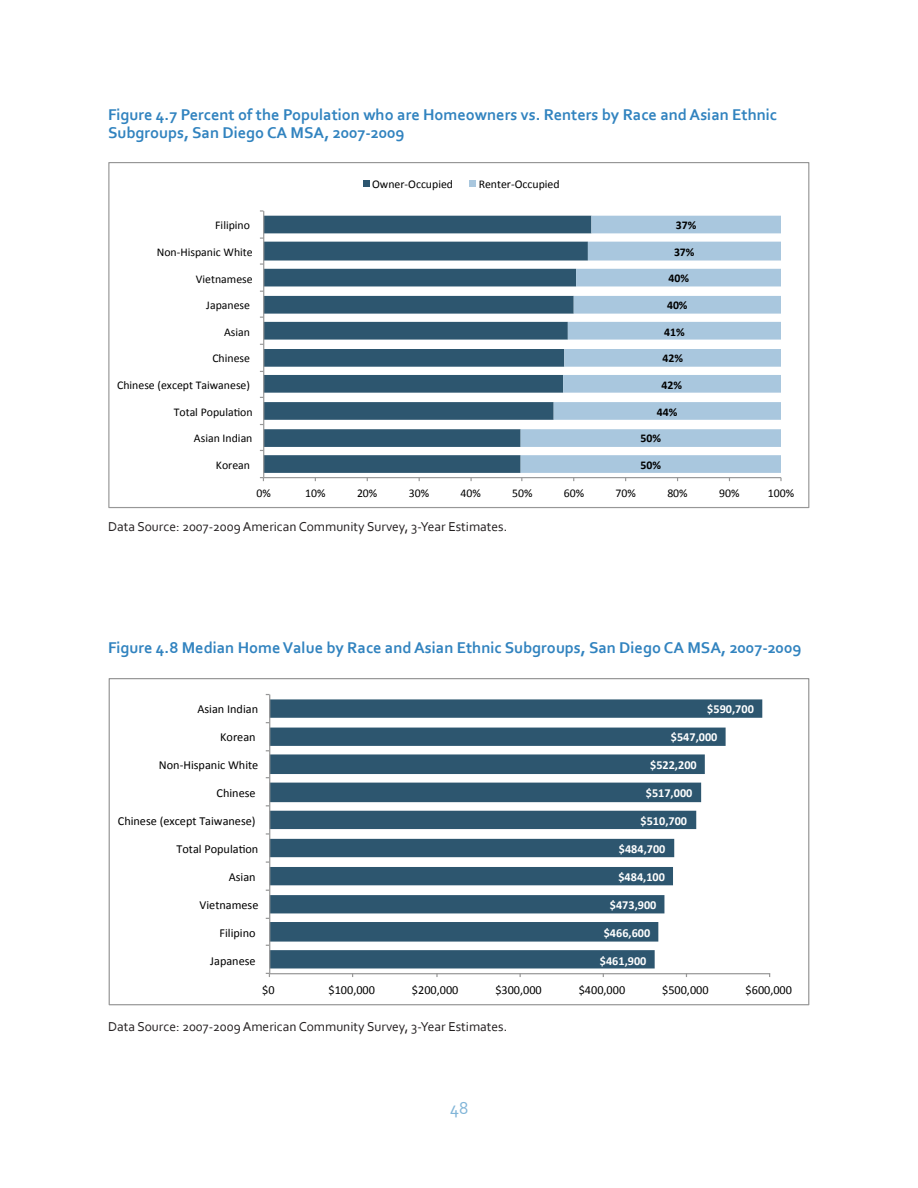
<style>
.page{position:relative;width:918px;height:1188px;background:#fff}
.page>*{position:absolute;margin:0;border:0;box-sizing:border-box;transform-origin:0 0}
.t1{font:18px "Corbel";color:#81b5d8}
.Table_Title{font:700 16.35px/17.9px "Corbel";color:#3183bf}
.Footnote_for_figures{font:13.5px "Corbel";color:#231f20}
.t2{font:12.3px "Calibri";color:#000}
.t3{font:700 12.3px "Calibri";color:#fff}
.t4{font:11.85px "Calibri";color:#000}
.t5{font:700 11.85px "Calibri";color:#000}
</style>
<div class="page">
<svg style="left:264px;top:216px;width:257px;height:257px;fill:#2d566f"></svg>
<svg style="left:521px;top:216px;width:260px;height:257px;fill:#a9c7de"></svg>
<hr style="left:264px;top:477px;width:517px;height:1px;background:#979797">
<hr style="left:263px;top:211px;width:1px;height:267px;background:#979797">
<svg style="left:260px;top:477px;width:4px;height:4px"></svg>
<div style="left:363px;top:181px;width:7px;height:6px;background:#2d566f"></div>
<svg style="left:470px;top:181px;width:6px;height:6px"></svg>
<svg style="left:270px;top:699px;width:492px;height:269px;fill:#2d566f"></svg>
<hr style="left:270px;top:973px;width:500px;height:1px;background:#979797">
<hr style="left:269px;top:695px;width:1px;height:279px;background:#979797">
<p class="Table_Title" style="left:108px;top:105px;width:671px">Figure 4.7 Percent of the Population who are Homeowners vs. Renters by Race and Asian Ethnic<br>Subgroups, San Diego CA MSA, 2007-2009</p>
<p class="t4" style="left:372px;top:177px;width:82px">Owner--‐Occupied</p>
<p class="t4" style="left:479px;top:177px;width:82px">Renter--‐Occupied</p>
<p class="t4" style="left:215px;top:218px;width:36px">Filipino</p>
<p class="t5" style="left:676px;top:218px;width:22px">37%</p>
<p class="t4" style="left:157px;top:244px;width:97px">Non--‐Hispanic White</p>
<p class="t5" style="left:674px;top:244px;width:22px">37%</p>
<p class="t4" style="left:196px;top:271px;width:58px">Vietnamese</p>
<p class="t5" style="left:669px;top:271px;width:22px">40%</p>
<p class="t4" style="left:206px;top:298px;width:45px">Japanese</p>
<p class="t5" style="left:667px;top:298px;width:22px">40%</p>
<p class="t4" style="left:224px;top:324px;width:27px">Asian</p>
<p class="t5" style="left:664px;top:324px;width:22px">41%</p>
<p class="t4" style="left:212px;top:351px;width:39px">Chinese</p>
<p class="t5" style="left:663px;top:351px;width:22px">42%</p>
<p class="t4" style="left:117px;top:378px;width:134px">Chinese (except Taiwanese)</p>
<p class="t5" style="left:662px;top:378px;width:22px">42%</p>
<p class="t4" style="left:174px;top:404px;width:80px">Total Popula&gt;on</p>
<p class="t5" style="left:657px;top:404px;width:22px">44%</p>
<p class="t4" style="left:194px;top:431px;width:60px">Asian Indian</p>
<p class="t5" style="left:640px;top:431px;width:22px">50%</p>
<p class="t4" style="left:216px;top:458px;width:36px">Korean</p>
<p class="t5" style="left:640px;top:458px;width:22px">50%</p>
<p class="t4" style="left:257px;top:486px;width:16px">0%</p>
<p class="t4" style="left:305px;top:486px;width:22px">10%</p>
<p class="t4" style="left:357px;top:486px;width:22px">20%</p>
<p class="t4" style="left:409px;top:486px;width:22px">30%</p>
<p class="t4" style="left:460px;top:486px;width:22px">40%</p>
<p class="t4" style="left:512px;top:486px;width:22px">50%</p>
<p class="t4" style="left:564px;top:486px;width:22px">60%</p>
<p class="t4" style="left:616px;top:486px;width:22px">70%</p>
<p class="t4" style="left:667px;top:486px;width:22px">80%</p>
<p class="t4" style="left:719px;top:486px;width:22px">90%</p>
<p class="t4" style="left:768px;top:486px;width:28px">100%</p>
<p class="Footnote_for_figures" style="left:108px;top:518px;width:401px">Data Source: 2007-2009 American Community Survey, 3-Year Estimates.</p>
<p class="Table_Title" style="left:108px;top:638px;width:695px">Figure 4.8 Median Home Value by Race and Asian Ethnic Subgroups, San Diego CA MSA, 2007-2009</p>
<p class="t2" style="left:197px;top:701px;width:62px">Asian Indian</p>
<p class="t3" style="left:707px;top:701px;width:48px">$590,700</p>
<p class="t2" style="left:220px;top:729px;width:37px">Korean</p>
<p class="t3" style="left:671px;top:729px;width:48px">$547,000</p>
<p class="t2" style="left:159px;top:757px;width:101px">Non--‐Hispanic White</p>
<p class="t3" style="left:650px;top:757px;width:48px">$522,200</p>
<p class="t2" style="left:217px;top:785px;width:41px">Chinese</p>
<p class="t3" style="left:646px;top:785px;width:48px">$517,000</p>
<p class="t2" style="left:118px;top:813px;width:139px">Chinese (except Taiwanese)</p>
<p class="t3" style="left:641px;top:813px;width:48px">$510,700</p>
<p class="t2" style="left:177px;top:841px;width:83px">Total Popula&lt;on</p>
<p class="t3" style="left:619px;top:841px;width:48px">$484,700</p>
<p class="t2" style="left:229px;top:869px;width:28px">Asian</p>
<p class="t3" style="left:618px;top:869px;width:48px">$484,100</p>
<p class="t2" style="left:200px;top:897px;width:60px">Vietnamese</p>
<p class="t3" style="left:610px;top:897px;width:48px">$473,900</p>
<p class="t2" style="left:220px;top:925px;width:38px">Filipino</p>
<p class="t3" style="left:604px;top:925px;width:48px">$466,600</p>
<p class="t2" style="left:210px;top:953px;width:47px">Japanese</p>
<p class="t3" style="left:600px;top:953px;width:48px">$461,900</p>
<p class="t2" style="left:262px;top:982px;width:14px">$0</p>
<p class="t2" style="left:329px;top:982px;width:48px">$100,000</p>
<p class="t2" style="left:412px;top:982px;width:48px">$200,000</p>
<p class="t2" style="left:495px;top:982px;width:48px">$300,000</p>
<p class="t2" style="left:579px;top:982px;width:48px">$400,000</p>
<p class="t2" style="left:662px;top:982px;width:48px">$500,000</p>
<p class="t2" style="left:746px;top:982px;width:48px">$600,000</p>
<p class="Footnote_for_figures" style="left:108px;top:1018px;width:401px">Data Source: 2007-2009 American Community Survey, 3-Year Estimates.</p>
<p class="t1" style="left:450px;top:1097px;width:20px">48</p>
</div>
